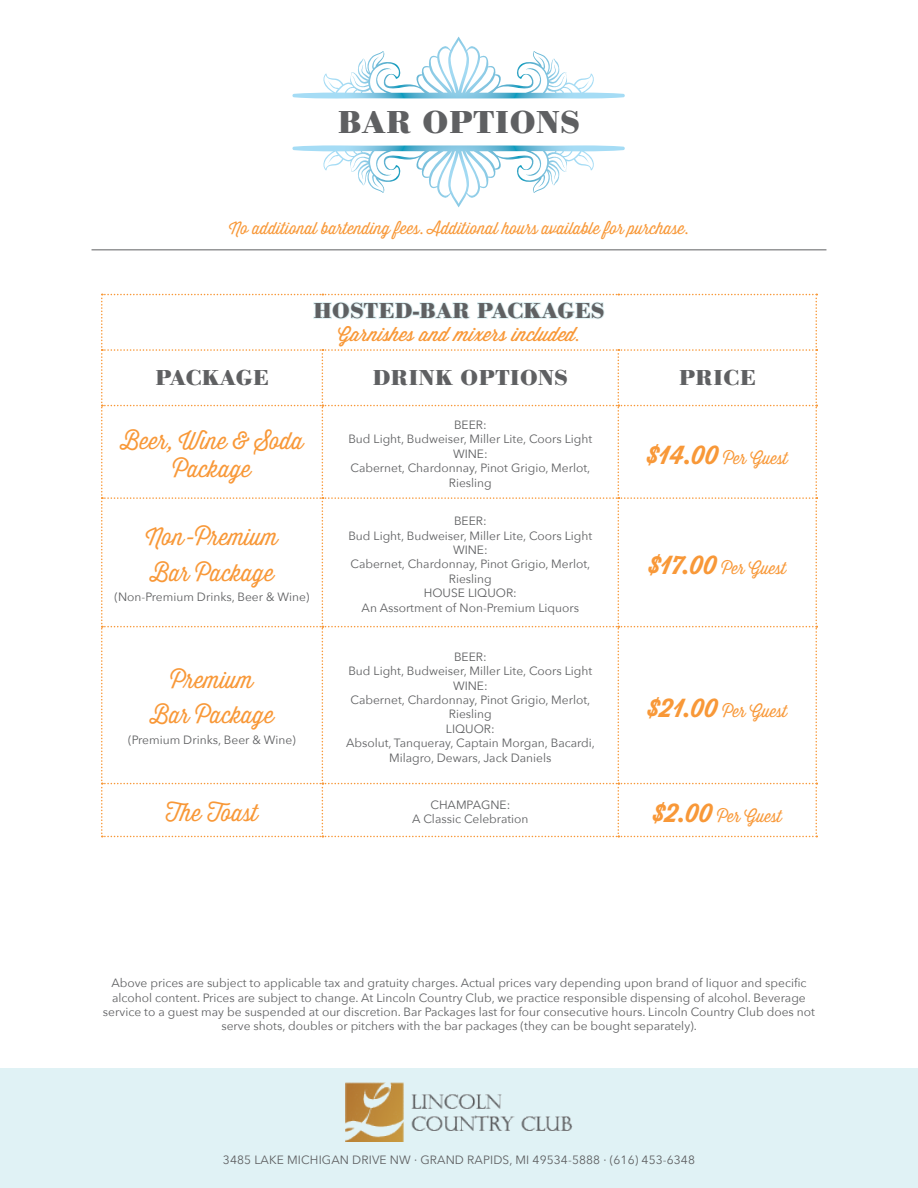
<style>
.page{position:relative;width:918px;height:1188px;background:#fff}
.page>*{position:absolute;margin:0;border:0;box-sizing:border-box;transform-origin:0 0}
.t1{font:33px "Bodoni Antiqua Bld";letter-spacing:.025em;color:#5f6062}
.t2{font:300 23.25px/35.2px "Thirsty Script";color:#f89838;text-align:center}
.t3{font:22.5px "Bodoni Antiqua Bld";letter-spacing:.025em;color:#5f6062}
.t4{font:22.5px "Bodoni Antiqua Bld";letter-spacing:.005em;color:#5f6062}
.t5{font:19.5px "Wisdom Script AI";color:#f89838}
.t6{font:300 16.5px "Thirsty Script";color:#f89838}
.t7{font:12px/14.4px "Avenir Next";color:#5f6062;text-align:center}
.s1{font-weight:700;font-size:25.5px}
</style>
<div class="page">
<div style="left:0;top:1069px;width:918px;height:119px;background:#e0f2f5"></div>
<img style="left:346px;top:1082px;width:226px;height:59px">
<svg style="left:292px;top:37px;width:333px;height:62px"></svg>
<svg style="left:292px;top:145px;width:275px;height:62px"></svg>
<svg style="left:101px;top:294px;width:716px;height:543px"></svg>
<hr style="left:92px;top:249px;width:734px;height:1px;background:#5f6062">
<h1 class="t1" style="left:338px;top:100px;width:244px">BAR OPTIONS</h1>
<h3 class="t6" style="left:229px;top:216px;width:461px">No additional bartending fees. Additional hours available for purchase.</h3>
<h3 class="t3" style="left:313px;top:296px;width:293px">HOSTED-BAR PACKAGES</h3>
<h3 class="t5" style="left:338px;top:320px;width:244px">Garnishes and mixers included.</h3>
<h3 class="t4" style="left:155px;top:363px;width:115px">PACKAGE</h3>
<h3 class="t3" style="left:373px;top:363px;width:197px">DRINK OPTIONS</h3>
<h3 class="t3" style="left:679px;top:363px;width:78px">PRICE</h3>
<h2 class="t2" style="left:121px;top:427px;width:184px;line-height:27.9px">Beer, Wine &amp; Soda<br>Package</h2>
<p class="t7" style="left:348px;top:417px;width:245px">BEER:<br>Bud Light, Budweiser, Miller Lite, Coors Light<br>WINE:<br>Cabernet, Chardonnay, Pinot Grigio, Merlot,<br>Riesling</p>
<h2 class="t2" style="left:146px;top:520px;width:134px;text-align:left">Non-Premium<br>Bar Package</h2>
<p class="t7" style="left:115px;top:589px;width:197px">(Non-Premium Drinks, Beer &amp; Wine)</p>
<h2 class="t2" style="left:150px;top:662px;width:125px">Premium<br>Bar Package</h2>
<p class="t7" style="left:128px;top:732px;width:169px">(Premium Drinks, Beer &amp; Wine)</p>
<p class="t7" style="left:348px;top:513px;width:245px">BEER:<br>Bud Light, Budweiser, Miller Lite, Coors Light<br>WINE:<br>Cabernet, Chardonnay, Pinot Grigio, Merlot,<br>Riesling<br>HOUSE LIQUOR:<br>An Assortment of Non-Premium Liquors</p>
<p class="t7" style="left:346px;top:649px;width:251px">BEER:<br>Bud Light, Budweiser, Miller Lite, Coors Light<br>WINE:<br>Cabernet, Chardonnay, Pinot Grigio, Merlot,<br>Riesling<br>LIQUOR:<br>Absolut, Tanqueray, Captain Morgan, Bacardi,<br>Milagro, Dewars, Jack Daniels</p>
<h3 class="t6" style="left:647px;top:446px;width:143px"><span class="s1">$14.00</span> Per Guest</h3>
<h3 class="t6" style="left:648px;top:557px;width:139px"><span class="s1">$17.00</span> Per Guest</h3>
<h3 class="t6" style="left:647px;top:700px;width:141px"><span class="s1">$21.00</span> Per Guest</h3>
<h2 class="t2" style="left:166px;top:795px;width:94px">The Toast</h2>
<p class="t7" style="left:412px;top:797px;width:118px">CHAMPAGNE:<br>A Classic Celebration</p>
<h3 class="t6" style="left:653px;top:804px;width:131px"><span class="s1">$2.00</span> Per Guest</h3>
<p class="t7" style="left:103px;top:975px;width:714px">Above prices are subject to applicable tax and gratuity charges. Actual prices vary depending upon brand of liquor and specific alcohol content. Prices are subject to change. At Lincoln Country Club, we practice responsible dispensing of alcohol. Beverage service to a guest may be suspended at our discretion. Bar Packages last for four consecutive hours. Lincoln Country Club does not serve shots, doubles or pitchers with the bar packages (they can be bought separately).</p>
<p class="t7" style="left:223px;top:1152px;width:474px">3485 LAKE MICHIGAN DRIVE NW · GRAND RAPIDS, MI 49534-5888 · (616) 453-6348</p>
</div>
